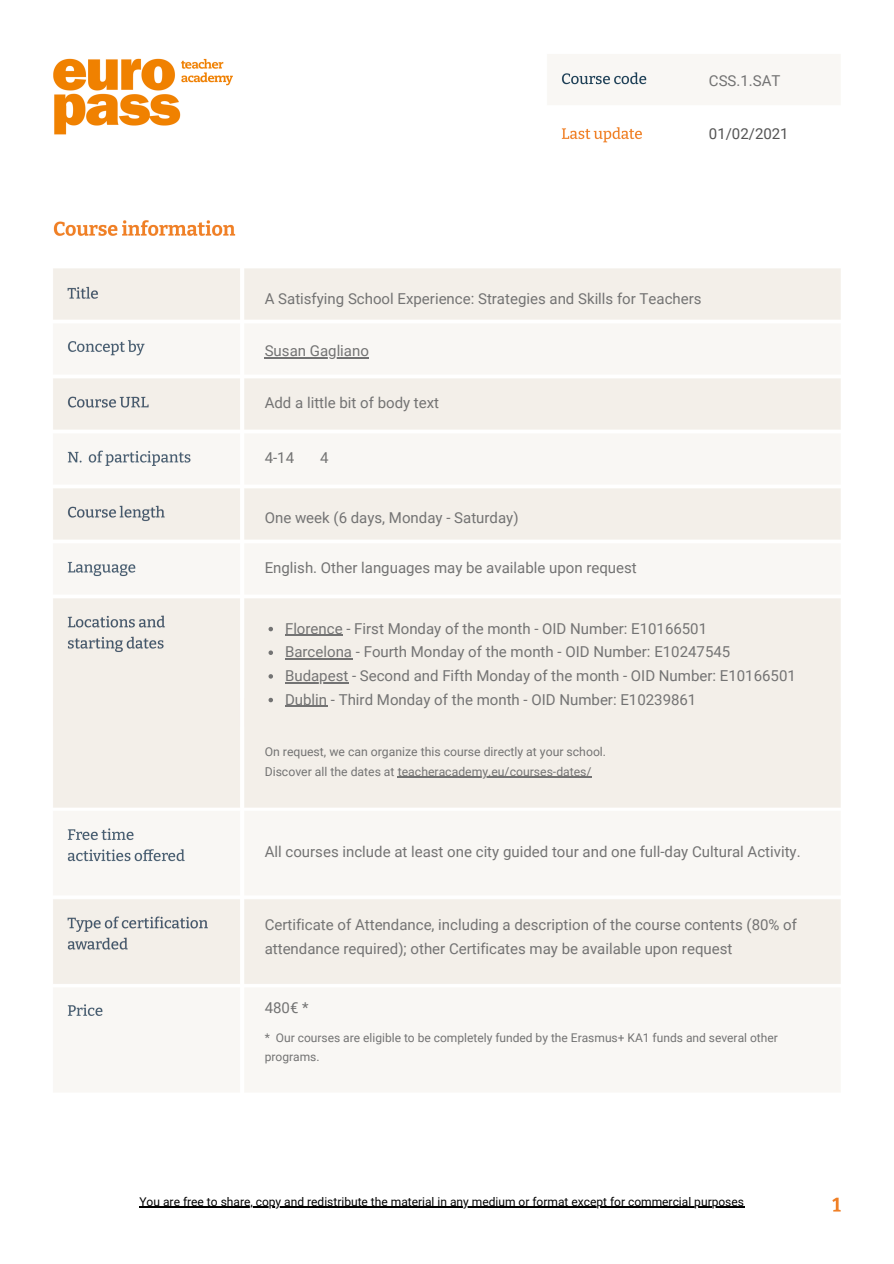
<style>
.page{position:relative;width:894px;height:1264px;background:#fff}
.page>*{position:absolute;margin:0;border:0;box-sizing:border-box;transform-origin:0 0}
.t1{font:15px/23.7px "Roboto";color:#737373}
.t2{font:15px "Roboto";color:#545454}
.t3{font:12.15px "Roboto";color:#737373}
.t4{font:12px "Roboto";color:#000}
.t5{font:12px/19px "Roboto";color:#737373}
</style>
<div class="page">
<img style="left:53px;top:54px;width:788px;height:1158px">
<hr style="left:139px;top:1206px;width:605px;height:1px;background:#000">
<hr style="left:265px;top:357px;width:104px;height:1px;background:#737373">
<svg style="left:268px;top:627px;width:5px;height:4px"></svg>
<hr style="left:285px;top:634px;width:57px;height:2px;background:#737373">
<svg style="left:268px;top:650px;width:5px;height:5px"></svg>
<hr style="left:285px;top:658px;width:67px;height:1px;background:#737373">
<svg style="left:268px;top:674px;width:5px;height:4px"></svg>
<hr style="left:285px;top:682px;width:63px;height:1px;background:#737373">
<svg style="left:268px;top:697px;width:5px;height:5px"></svg>
<hr style="left:285px;top:705px;width:42px;height:1px;background:#737373">
<hr style="left:398px;top:776px;width:193px;height:1px;background:#737373">
<p class="t1" style="left:708px;top:69px;width:73px">CSS.1.SAT</p>
<p class="t2" style="left:708px;top:126px;width:81px">01/02/2021</p>
<p class="t1" style="left:265px;top:287px;width:438px">A Satisfying School Experience: Strategies and Skills for Teachers</p>
<p class="t1" style="left:265px;top:339px;width:106px">Susan Gagliano</p>
<p class="t1" style="left:264px;top:391px;width:176px">Add a little bit of body text</p>
<p class="t1" style="left:264px;top:446px;width:31px">4-14</p>
<p class="t1" style="left:320px;top:446px;width:10px">4</p>
<p class="t1" style="left:264px;top:505px;width:255px">One week (6 days, Monday - Saturday)</p>
<p class="t1" style="left:264px;top:555px;width:373px">English. Other languages may be available upon request</p>
<p class="t1" style="left:285px;top:616px;width:423px">Florence - First Monday of the month - OID Number: E10166501</p>
<p class="t1" style="left:285px;top:640px;width:446px">Barcelona - Fourth Monday of the month - OID Number: E10247545</p>
<p class="t1" style="left:285px;top:664px;width:512px">Budapest - Second and Fifth Monday of the month - OID Number: E10166501</p>
<p class="t1" style="left:285px;top:687px;width:413px">Dublin - Third Monday of the month - OID Number: E10239861</p>
<p class="t3" style="left:264px;top:745px;width:343px">On request, we can organize this course directly at your school.</p>
<p class="t3" style="left:264px;top:764px;width:328px">Discover all the dates at teacheracademy.eu/courses-dates/</p>
<p class="t1" style="left:264px;top:839px;width:537px">All courses include at least one city guided tour and one full-day Cultural Activity.</p>
<p class="t1" style="left:264px;top:913px;width:533px">Certificate of Attendance, including a description of the course contents (80% of attendance required); other Certificates may be available upon request</p>
<p class="t1" style="left:264px;top:996px;width:45px">480€ *</p>
<p class="t5" style="left:264px;top:1027px;width:514px">* Our courses are eligible to be completely funded by the Erasmus+ KA1 funds and several other programs.</p>
<p class="t4" style="left:139px;top:1194px;width:606px">You are free to share, copy and redistribute the material in any medium or format except for commercial purposes</p>
</div>
